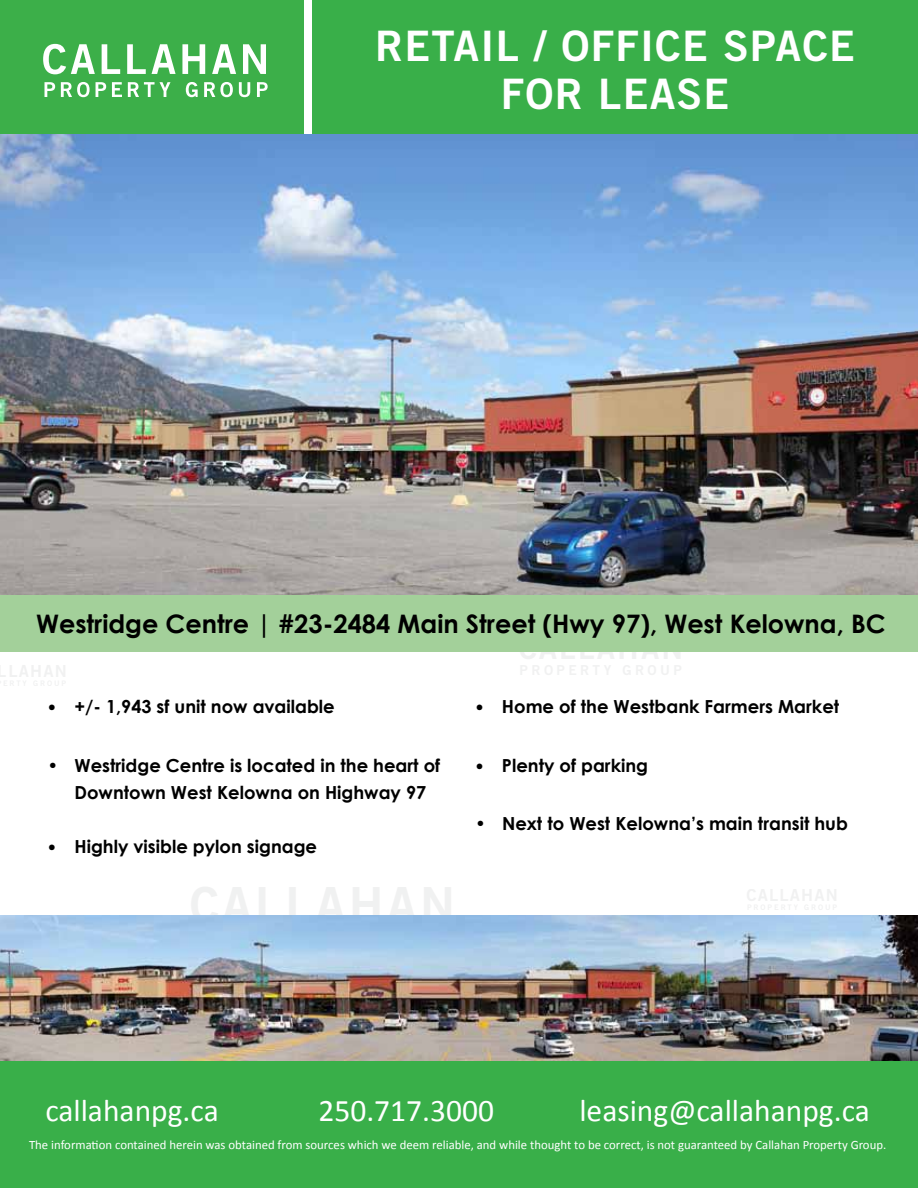
<style>
.page{position:relative;width:918px;height:1188px;background:#fff}
.page>*{position:absolute;margin:0;border:0;box-sizing:border-box;transform-origin:0 0}
.t1{font:42px/48px "Trade Gothic Bold Two";letter-spacing:.03em;color:#fff;text-align:center}
.t2{font:31.5px "Calibri";color:#fff}
.t3{font:700 25.5px "Century Gothic";color:#000}
.t4{font:700 18px/27px "Century Gothic";color:#000}
.t5{font:12.75px "Calibri";color:#fff}
.s1{font-family:"Calibri";font-weight:400}
</style>
<div class="page">
<div style="left:0;top:0;width:304px;height:135px;background:#3caf49"></div>
<svg style="left:43px;top:44px;width:223px;height:30px"></svg>
<svg style="left:44px;top:82px;width:224px;height:15px"></svg>
<div style="left:0;top:1059px;width:918px;height:129px;background:#39af49"></div>
<div style="left:312px;top:1px;width:606px;height:134px;background:#39af49"></div>
<img style="left:0;top:134px;width:918px;height:461px">
<img style="left:0;top:916px;width:918px;height:145px">
<div style="left:0;top:595px;width:918px;height:56px;background:#a3d09a"></div>
<h1 class="t1" style="left:375px;top:21px;width:481px">RETAIL / OFFICE SPACE<br>FOR LEASE</h1>
<h3 class="t3" style="left:36px;top:607px;width:851px">Westridge Centre | #23-2484 Main Street (Hwy 97), West Kelowna, BC</h3>
<p class="t4" style="left:48px;top:693px;width:289px"><span class="s1">•</span> +/- 1,943 sf unit now available</p>
<p class="t4" style="left:75px;top:752px;width:367px;text-indent:-27px">• Westridge Centre is located in the heart of<br>Downtown West Kelowna on Highway 97</p>
<p class="t4" style="left:48px;top:833px;width:271px"><span class="s1">•</span> Highly visible pylon signage</p>
<p class="t4" style="left:475px;top:693px;width:366px"><span class="s1">•</span> Home of the Westbank Farmers Market</p>
<p class="t4" style="left:475px;top:752px;width:175px"><span class="s1">•</span> Plenty of parking</p>
<p class="t4" style="left:475px;top:810px;width:374px">• Next to West Kelowna’s main transit hub</p>
<h2 class="t2" style="left:45px;top:1091px;width:175px">callahanpg.ca</h2>
<h2 class="t2" style="left:318px;top:1091px;width:177px">250.717.3000</h2>
<h2 class="t2" style="left:579px;top:1091px;width:292px">leasing@callahanpg.ca</h2>
<p class="t5" style="left:29px;top:1137px;width:859px">The information contained herein was obtained from sources which we deem reliable, and while thought to be correct, is not guaranteed by Callahan Property Group.</p>
</div>
